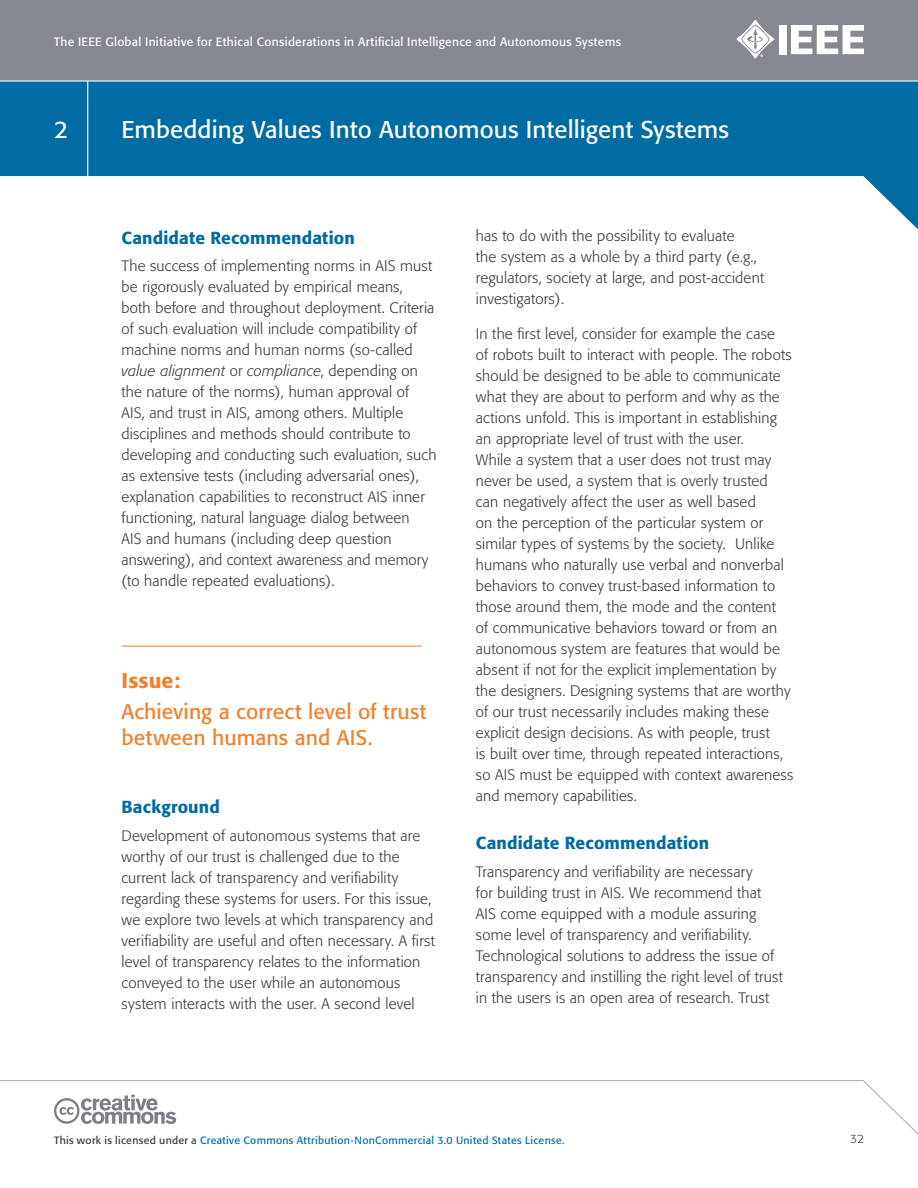
<style>
.page{position:relative;width:918px;height:1188px;background:#fff}
.page>*{position:absolute;margin:0;border:0;box-sizing:border-box;transform-origin:0 0}
.t1{font:24px "Formata";letter-spacing:.005em;color:#fff}
.t2{font:21px/25.5px "Formata";letter-spacing:.01em;color:#f57e29}
.t3{font:500 21px "Formata";letter-spacing:.005em;color:#f57e29}
.t4{font:500 17.25px "Formata";letter-spacing:.01em;color:#006ca3}
.t5{font:300 15px/21px "Formata";letter-spacing:.01em;color:#343741}
.t6{font:12px "Formata";letter-spacing:.025em;color:#fff}
.t7{font:300 12px "Formata";color:#343741}
.t8{font:10.5px "Formata";letter-spacing:.03em;color:#006ca3}
.s1{font-style:italic}
.s2{color:#343741}
</style>
<div class="page">
<div style="left:0;top:0;width:918px;height:81px;background:#868891"></div>
<svg style="left:0;top:82px;width:918px;height:147px;fill:#006ca3"></svg>
<svg style="left:0;top:1080px;width:918px;height:55px"></svg>
<hr style="left:0;top:80px;width:918px;height:2px;background:#fff">
<hr style="left:87px;top:81px;width:1px;height:95px;background:#fff">
<div style="left:779px;top:25px;width:8px;height:29px;background:#fff"></div>
<svg style="left:791px;top:25px;width:73px;height:29px"></svg>
<svg style="left:736px;top:20px;width:38px;height:38px"></svg>
<svg style="left:54px;top:1095px;width:122px;height:29px"></svg>
<hr style="left:122px;top:646px;width:300px;height:1px;background:#f57e29">
<p class="t6" style="left:54px;top:34px;width:568px">The IEEE Global Initiative for Ethical Considerations in Artificial Intelligence and Autonomous Systems</p>
<h1 class="t1" style="left:54px;top:115px;width:15px">2</h1>
<h1 class="t1" style="left:122px;top:115px;width:609px">Embedding Values Into Autonomous Intelligent Systems</h1>
<p class="t4" style="left:122px;top:227px;width:235px">Candidate Recommendation</p>
<p class="t5" style="left:122px;top:256px;width:317px">The success of implementing norms in AIS must be rigorously evaluated by empirical means,<br>both before and throughout deployment. Criteria of such evaluation will include compatibility of machine norms and human norms (so-called <span class="s1">value alignment</span> or <span class="s1">compliance</span>, depending on the nature of the norms), human approval of<br>AIS, and trust in AIS, among others. Multiple disciplines and methods should contribute to developing and conducting such evaluation, such as extensive tests (including adversarial ones), explanation capabilities to reconstruct AIS inner functioning, natural language dialog between<br>AIS and humans (including deep question answering), and context awareness and memory (to handle repeated evaluations).</p>
<h2 class="t3" style="left:122px;top:668px;width:60px">Issue:</h2>
<h2 class="t2" style="left:122px;top:699px;width:306px">Achieving a correct level of trust between humans and AIS.</h2>
<p class="t4" style="left:122px;top:796px;width:100px">Background</p>
<p class="t5" style="left:122px;top:825px;width:315px">Development of autonomous systems that are worthy of our trust is challenged due to the current lack of transparency and verifiability regarding these systems for users. For this issue, we explore two levels at which transparency and verifiability are useful and often necessary. A first level of transparency relates to the information conveyed to the user while an autonomous system interacts with the user. A second level</p>
<p class="t5" style="left:476px;top:226px;width:290px">has to do with the possibility to evaluate<br>the system as a whole by a third party (e.g., regulators, society at large, and post-accident investigators).</p>
<p class="t5" style="left:476px;top:323px;width:319px">In the first level, consider for example the case<br>of robots built to interact with people. The robots should be designed to be able to communicate what they are about to perform and why as the actions unfold. This is important in establishing an appropriate level of trust with the user.<br>While a system that a user does not trust may never be used, a system that is overly trusted can negatively affect the user as well based<br>on the perception of the particular system or similar types of systems by the society. Unlike humans who naturally use verbal and nonverbal behaviors to convey trust-based information to those around them, the mode and the content<br>of communicative behaviors toward or from an autonomous system are features that would be absent if not for the explicit implementation by the designers. Designing systems that are worthy of our trust necessarily includes making these explicit design decisions. As with people, trust<br>is built over time, through repeated interactions, so AIS must be equipped with context awareness and memory capabilities.</p>
<p class="t4" style="left:476px;top:832px;width:235px">Candidate Recommendation</p>
<p class="t5" style="left:476px;top:861px;width:309px">Transparency and verifiability are necessary<br>for building trust in AIS. We recommend that AIS come equipped with a module assuring some level of transparency and verifiability.<br>Technological solutions to address the issue of transparency and instilling the right level of trust in the users is an open area of research. Trust</p>
<p class="t8" style="left:54px;top:1133px;width:512px"><span class="s2">This work is licensed under a</span> Creative Commons Attribution-NonCommercial 3.0 United States License.</p>
<p class="t7" style="left:850px;top:1132px;width:15px">32</p>
</div>
